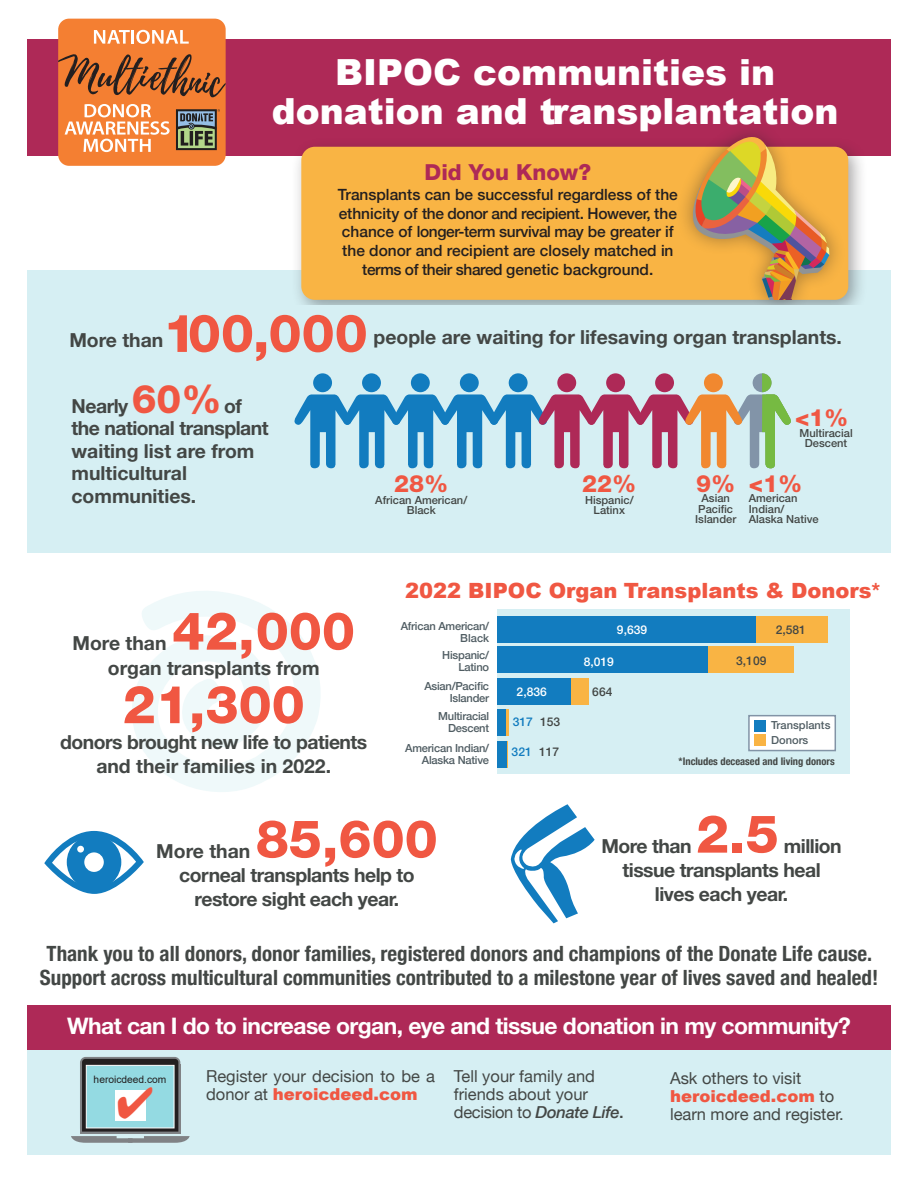
<style>
.page{position:relative;width:918px;height:1188px;background:#fff}
.page>*{position:absolute;margin:0;border:0;box-sizing:border-box;transform-origin:0 0}
.t1{font:800 52.5px "Helvetica Neue LT Std";color:#f05742}
.t2{font:800 39.3px "Helvetica Neue LT Std";color:#f05742}
.t3{font:900 36px/39px "Arial";color:#fff;text-align:center}
.t4{font:800 23.85px "Helvetica Neue LT Std";color:#f05742}
.t5{font:700 22.8px "Helvetica Neue LT Std";letter-spacing:-.025em;color:#fff}
.t6{font:800 22.2px "Helvetica Neue LT Std";color:#ae2957}
.t7{font:700 condensed 21px/24px "Helvetica Neue";color:#434745;text-align:center}
.t8{font:900 21px "Arial";color:#f05742}
.t9{font:700 19.35px "Helvetica Neue LT Std";color:#434745}
.t10{font:700 19.35px "Helvetica Neue LT Std";letter-spacing:-.02em;color:#434745}
.t11{font:16.5px/18px "Helvetica Neue";color:#434745}
.t12{font:16.5px "Helvetica Neue";letter-spacing:-.02em;color:#434745}
.t13{font:500 15.45px/18.6px "Helvetica Neue";color:#231f20;text-align:center}
.t14{font:500 15.45px "Helvetica Neue";letter-spacing:-.025em;color:#231f20}
.t15{font:500 12px "Helvetica Neue LT Std";color:#434745}
.t16{font:500 12px "Helvetica Neue LT Std";color:#fff}
.t17{font:500 12px "Helvetica Neue LT Std";color:#127cbf}
.t18{font:500 11.1px "Helvetica Neue";letter-spacing:-.02em;color:#505d63}
.t19{font:500 11.1px/10.5px "Helvetica Neue LT Std";color:#434745}
.t20{font:500 11.1px "Helvetica Neue LT Std";color:#505d63}
.t21{font:700 condensed 10.5px "Helvetica Neue";color:#434745}
.t22{font:10.2px "Arial";color:#231f20}
.s1{font-family:"Helvetica Neue";font-weight:700;font-stretch:condensed}
.s2{font-family:"Arial";font-weight:900;color:#f05742}
.s3{font-weight:500;font-style:italic}
.s4{font-family:"Helvetica Neue LT Std";font-weight:500}
</style>
<div class="page">
<div style="left:27px;top:270px;width:864px;height:283px;background:#d6eff3"></div>
<div style="left:27px;top:1023px;width:864px;height:132px;background:#d6eff3"></div>
<div style="left:27px;top:39px;width:864px;height:117px;background:#ae2957"></div>
<div style="left:80px;top:1057px;width:100px;height:77px;background:#727376;border-radius:6px"></div>
<div style="left:27px;top:1005px;width:864px;height:45px;background:#ae2957"></div>
<div style="left:291px;top:136px;width:577px;height:184px;background:#231f20;opacity:.4"></div>
<div style="left:301px;top:147px;width:547px;height:153px;background:#f9b444;border-radius:14px"></div>
<div style="left:676px;top:121px;width:170px;height:196px;background:#231f20;opacity:.4"></div>
<svg style="left:693px;top:137px;width:136px;height:163px"></svg>
<div style="left:27px;top:305px;width:864px;height:230px;background:#d6eff3"></div>
<svg style="left:294px;top:373px;width:497px;height:95px"></svg>
<svg style="left:132px;top:591px;width:188px;height:201px"></svg>
<svg style="left:48px;top:834px;width:92px;height:57px"></svg>
<div style="left:45px;top:831px;width:98px;height:63px;border:6px solid #127cbf;border-radius:50%"></div>
<div style="left:67px;top:835px;width:54px;height:54px;background:#127cbf;border-radius:50%"></div>
<div style="left:84px;top:852px;width:20px;height:20px;background:#fff;border-radius:50%"></div>
<div style="left:77px;top:846px;width:7px;height:7px;background:#fff;border-radius:50%"></div>
<svg style="left:510px;top:804px;width:85px;height:119px"></svg>
<div style="left:58px;top:19px;width:168px;height:147px;background:#f47f32;border-radius:11px"></div>
<svg style="left:176px;top:109px;width:44px;height:41px;background:#6c7361"></svg>
<svg style="left:58px;top:54px;width:168px;height:43px"></svg>
<svg style="left:94px;top:30px;width:36px;height:14px"></svg>
<hr style="left:131px;top:30px;width:3px;height:14px;background:#fff">
<svg style="left:136px;top:30px;width:53px;height:14px"></svg>
<svg style="left:65px;top:104px;width:105px;height:48px"></svg>
<div style="left:497px;top:609px;width:352px;height:165px;background:#d6eff3"></div>
<div style="left:497px;top:617px;width:260px;height:26px;background:#127cbf"></div>
<div style="left:757px;top:617px;width:71px;height:26px;background:#f9b444"></div>
<div style="left:708px;top:647px;width:86px;height:26px;background:#f9b444"></div>
<div style="left:571px;top:679px;width:18px;height:26px;background:#f9b444"></div>
<div style="left:497px;top:647px;width:211px;height:26px;background:#127cbf"></div>
<div style="left:497px;top:679px;width:74px;height:26px;background:#127cbf"></div>
<hr style="left:506px;top:741px;width:2px;height:27px;background:#f9b444">
<div style="left:497px;top:741px;width:9px;height:27px;background:#127cbf"></div>
<div style="left:748px;top:715px;width:88px;height:36px;background:#fff;border:2px solid #8294a6"></div>
<div style="left:754px;top:720px;width:12px;height:12px;background:#127cbf"></div>
<div style="left:754px;top:734px;width:12px;height:12px;background:#f9b444"></div>
<svg style="left:505px;top:709px;width:4px;height:26px"></svg>
<div style="left:497px;top:709px;width:8px;height:26px;background:#127cbf"></div>
<svg style="left:71px;top:1059px;width:119px;height:84px"></svg>
<p class="t3" style="left:272px;top:51px;width:568px">BIPOC communities in donation and transplantation</p>
<p class="t6" style="left:425px;top:159px;width:168px">Did You Know?</p>
<p class="t13" style="left:338px;top:184px;width:342px">Transplants can be successful regardless of the</p>
<p class="t14" style="left:339px;top:201px;width:340px">ethnicity of the donor and recipient. However, the</p>
<p class="t13" style="left:342px;top:221px;width:333px">chance of longer-term survival may be greater if the donor and recipient are closely matched in terms of their shared genetic background.</p>
<p class="t1" style="left:163px;top:302px;width:206px">100,000</p>
<p class="t9" style="left:69px;top:328px;width:96px">More than</p>
<p class="t9" style="left:374px;top:325px;width:470px">people are waiting for lifesaving organ transplants.</p>
<p class="t2" style="left:132px;top:376px;width:91px">60%</p>
<p class="t10" style="left:72px;top:394px;width:58px">Nearly</p>
<p class="t10" style="left:224px;top:394px;width:19px">of</p>
<p class="t10" style="left:72px;top:416px;width:199px">the national transplant</p>
<p class="t9" style="left:72px;top:439px;width:184px">waiting list are from</p>
<p class="t9" style="left:72px;top:461px;width:117px">multicultural</p>
<p class="t9" style="left:72px;top:484px;width:126px">communities.</p>
<p class="t4" style="left:394px;top:469px;width:56px">28%</p>
<p class="t19" style="left:375px;top:494px;width:93px">African American/</p>
<p class="t19" style="left:407px;top:505px;width:30px">Black</p>
<p class="t4" style="left:582px;top:469px;width:56px">22%</p>
<p class="t19" style="left:585px;top:494px;width:50px">Hispanic/</p>
<p class="t19" style="left:594px;top:505px;width:33px">Latinx</p>
<p class="t4" style="left:696px;top:469px;width:41px">9%</p>
<p class="t19" style="left:698px;top:493px;width:36px">Asian<br>Pacific</p>
<p class="t19" style="left:695px;top:514px;width:43px">Islander</p>
<p class="t4" style="left:795px;top:404px;width:55px">&lt;1%</p>
<p class="t19" style="left:800px;top:428px;width:55px;text-align:center">Multiracial<br>Descent</p>
<p class="t4" style="left:749px;top:469px;width:55px">&lt;1%</p>
<p class="t19" style="left:749px;top:493px;width:50px">American</p>
<p class="t19" style="left:749px;top:503px;width:37px">Indian/</p>
<p class="t19" style="left:749px;top:514px;width:71px">Alaska Native</p>
<p class="t8" style="left:405px;top:576px;width:476px">2022 BIPOC Organ Transplants &amp; Donors<span class="s1">*</span></p>
<p class="t1" style="left:172px;top:600px;width:185px">42,000</p>
<p class="t9" style="left:108px;top:656px;width:213px">organ transplants from</p>
<p class="t1" style="left:123px;top:673px;width:183px">21,300</p>
<p class="t10" style="left:60px;top:730px;width:309px">donors brought new life to patients</p>
<p class="t9" style="left:96px;top:754px;width:236px">and their families in 2022.</p>
<p class="t9" style="left:72px;top:631px;width:96px">More than</p>
<p class="t18" style="left:401px;top:617px;width:90px">African American/</p>
<p class="t18" style="left:460px;top:629px;width:30px">Black</p>
<p class="t18" style="left:442px;top:646px;width:48px">Hispanic/</p>
<p class="t18" style="left:458px;top:658px;width:32px">Latino</p>
<p class="t18" style="left:424px;top:677px;width:66px">Asian/Pacific</p>
<p class="t18" style="left:450px;top:689px;width:41px">Islander</p>
<p class="t16" style="left:517px;top:685px;width:32px">2,836</p>
<p class="t16" style="left:617px;top:623px;width:32px">9,639</p>
<p class="t16" style="left:584px;top:654px;width:32px">8,019</p>
<p class="t15" style="left:592px;top:685px;width:22px">664</p>
<p class="t15" style="left:736px;top:654px;width:32px">3,109</p>
<p class="t15" style="left:776px;top:623px;width:32px">2,581</p>
<p class="t18" style="left:438px;top:707px;width:52px">Multiracial</p>
<p class="t18" style="left:448px;top:719px;width:43px">Descent</p>
<p class="t18" style="left:405px;top:739px;width:85px">American Indian/</p>
<p class="t18" style="left:422px;top:751px;width:69px">Alaska Native</p>
<p class="t17" style="left:513px;top:714px;width:22px">317</p>
<p class="t15" style="left:540px;top:714px;width:22px">153</p>
<p class="t17" style="left:512px;top:745px;width:22px">321</p>
<p class="t15" style="left:539px;top:745px;width:22px">117</p>
<p class="t20" style="left:771px;top:719px;width:61px">Transplants</p>
<p class="t20" style="left:771px;top:733px;width:39px">Donors</p>
<p class="t21" style="left:679px;top:752px;width:157px">*Includes deceased and living donors</p>
<p class="t1" style="left:256px;top:808px;width:183px">85,600</p>
<p class="t10" style="left:179px;top:863px;width:237px">corneal transplants help to</p>
<p class="t10" style="left:195px;top:887px;width:206px">restore sight each year.</p>
<p class="t9" style="left:156px;top:839px;width:96px">More than</p>
<p class="t1" style="left:696px;top:803px;width:84px">2.5</p>
<p class="t10" style="left:601px;top:834px;width:92px">More than</p>
<p class="t10" style="left:784px;top:834px;width:60px">million</p>
<p class="t10" style="left:622px;top:858px;width:200px">tissue transplants heal</p>
<p class="t10" style="left:655px;top:882px;width:135px">lives each year.</p>
<p class="t7" style="left:40px;top:940px;width:840px">Thank you to all donors, donor families, registered donors and champions of the Donate Life cause.<br>Support across multicultural communities contributed to a milestone year of lives saved and healed!</p>
<p class="t5" style="left:67px;top:1012px;width:785px">What can I do to increase organ, eye and tissue donation in my community?</p>
<p class="t11" style="left:206px;top:1068px;width:231px">Register your decision to be a donor at <span class="s2">heroicdeed.com</span></p>
<p class="t22" style="left:94px;top:1073px;width:74px">heroicdeed.com</p>
<p class="t11" style="left:454px;top:1068px;width:143px">Tell your family and friends about your</p>
<p class="t12" style="left:454px;top:1101px;width:171px">decision to <span class="s3">Donate Life</span><span class="s4">.</span></p>
<p class="t11" style="left:670px;top:1070px;width:175px">Ask others to visit <span class="s2">heroicdeed.com</span> to learn more and register.</p>
</div>
